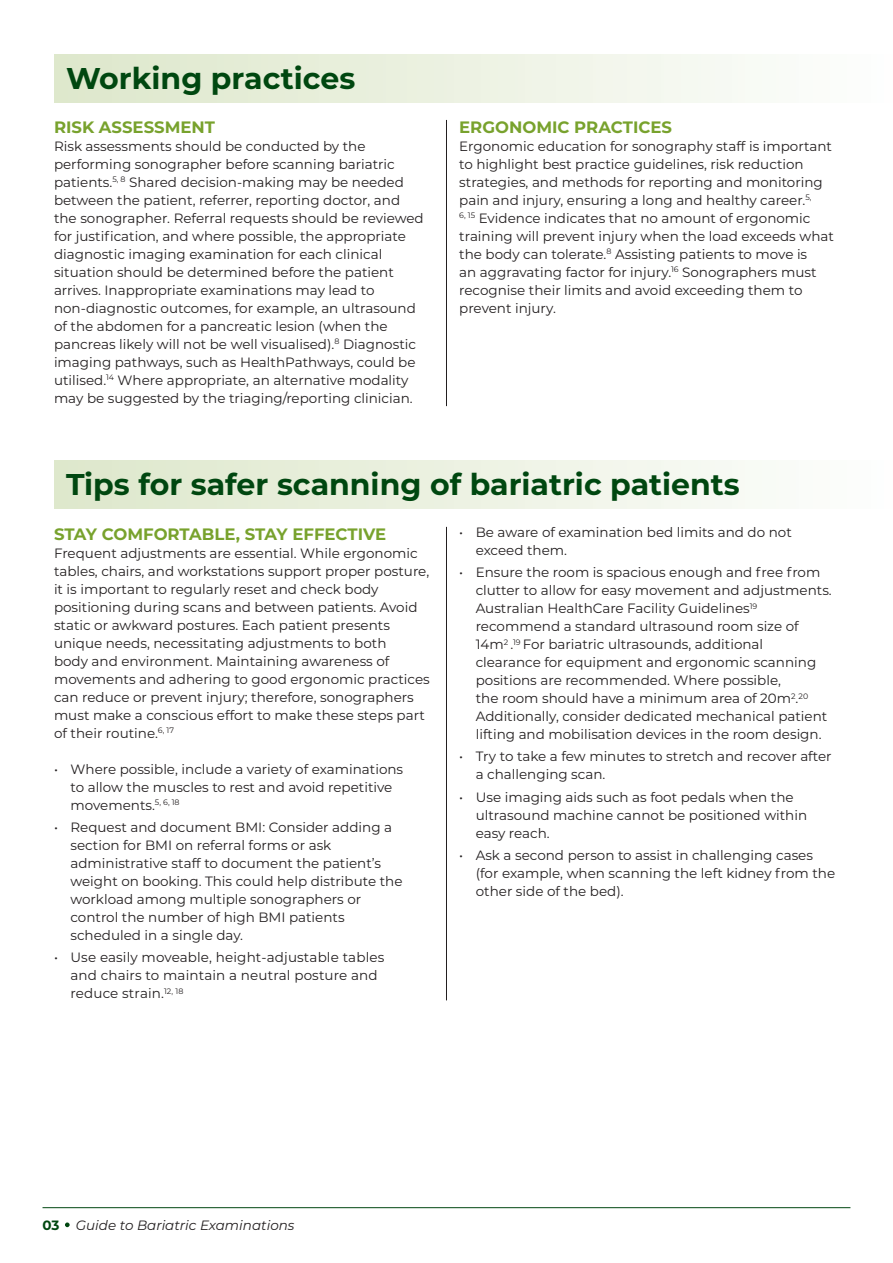
<style>
.page{position:relative;width:893px;height:1263px;background:#fff}
.page>*{position:absolute;margin:0;border:0;box-sizing:border-box;transform-origin:0 0}
.t1{font:700 30px "Montserrat";color:#004710}
.t2{font:700 16.5px "Montserrat";color:#78a22d}
.t3{font:13.5px/18px "Montserrat";color:#231f20}
.t4{font:italic 13.5px "Montserrat";color:#231f20}
.t5{font:700 13.5px "Montserrat";color:#004710}
</style>
<div class="page">
<hr style="left:43px;top:1207px;width:807px;height:1px;background:#004710">
<svg style="left:65px;top:1222px;width:5px;height:5px"></svg>
<div style="left:54px;top:54px;width:839px;height:48px;background:linear-gradient(to right,#dde7cb,#fdfefd)"></div>
<div style="left:54px;top:461px;width:839px;height:48px;background:linear-gradient(to right,#dde7cb,#fdfefd)"></div>
<hr style="left:446px;top:120px;width:1px;height:286px;background:#231f20">
<hr style="left:446px;top:527px;width:1px;height:473px;background:#231f20">
<p class="t1" style="left:66px;top:56px;width:291px">Working practices</p>
<p class="t2" style="left:54px;top:115px;width:163px">RISK ASSESSMENT</p>
<p class="t3" style="left:54px;top:137px;width:371px">Risk assessments should be conducted by the performing sonographer before scanning bariatric patients.<sup>5,</sup> <sup>8</sup> Shared decision-making may be needed between the patient, referrer, reporting doctor, and the sonographer. Referral requests should be reviewed for justification, and where possible, the appropriate diagnostic imaging examination for each clinical situation should be determined before the patient arrives. Inappropriate examinations may lead to non-diagnostic outcomes, for example, an ultrasound of the abdomen for a pancreatic lesion (when the pancreas likely will not be well visualised).<sup>8</sup> Diagnostic imaging pathways, such as HealthPathways, could be utilised.<sup>14</sup> Where appropriate, an alternative modality may be suggested by the triaging/reporting clinician.</p>
<p class="t2" style="left:459px;top:115px;width:214px">ERGONOMIC PRACTICES</p>
<p class="t3" style="left:459px;top:137px;width:376px">Ergonomic education for sonography staff is important to highlight best practice guidelines, risk reduction strategies, and methods for reporting and monitoring pain and injury, ensuring a long and healthy career.<sup>5,<br>6,</sup> <sup>15</sup> Evidence indicates that no amount of ergonomic training will prevent injury when the load exceeds what the body can tolerate.<sup>8</sup> Assisting patients to move is<br>an aggravating factor for injury.<sup>16</sup> Sonographers must recognise their limits and avoid exceeding them to prevent injury.</p>
<p class="t1" style="left:66px;top:463px;width:675px">Tips for safer scanning of bariatric patients</p>
<p class="t2" style="left:54px;top:522px;width:334px">STAY COMFORTABLE, STAY EFFECTIVE</p>
<p class="t3" style="left:54px;top:544px;width:377px">Frequent adjustments are essential. While ergonomic tables, chairs, and workstations support proper posture, it is important to regularly reset and check body positioning during scans and between patients. Avoid static or awkward postures. Each patient presents unique needs, necessitating adjustments to both<br>body and environment. Maintaining awareness of movements and adhering to good ergonomic practices can reduce or prevent injury; therefore, sonographers must make a conscious effort to make these steps part of their routine.<sup>6,</sup> <sup>17</sup></p>
<p class="t3" style="left:70px;top:760px;width:334px;text-indent:-16px">• Where possible, include a variety of examinations to allow the muscles to rest and avoid repetitive movements.<sup>5,</sup> <sup>6,</sup> <sup>18</sup></p>
<p class="t3" style="left:70px;top:818px;width:333px;text-indent:-16px">• Request and document BMI: Consider adding a section for BMI on referral forms or ask administrative staff to document the patient’s weight on booking. This could help distribute the workload among multiple sonographers or control the number of high BMI patients scheduled in a single day.</p>
<p class="t3" style="left:70px;top:948px;width:315px;text-indent:-16px">• Use easily moveable, height-adjustable tables and chairs to maintain a neutral posture and reduce strain.<sup>12,</sup> <sup>18</sup></p>
<p class="t3" style="left:476px;top:523px;width:318px;text-indent:-16px">• Be aware of examination bed limits and do not exceed them.</p>
<p class="t3" style="left:476px;top:563px;width:358px;text-indent:-16px">• Ensure the room is spacious enough and free from clutter to allow for easy movement and adjustments.<br>Australian HealthCare Facility Guidelines<sup>19 </sup>recommend a standard ultrasound room size of 14m<sup>2</sup> .<sup>19</sup> For bariatric ultrasounds, additional<br>clearance for equipment and ergonomic scanning positions are recommended. Where possible,<br>the room should have a minimum area of 20m<sup>2</sup>.<sup>20<br></sup>Additionally, consider dedicated mechanical patient lifting and mobilisation devices in the room design.</p>
<p class="t3" style="left:476px;top:747px;width:357px;text-indent:-16px">• Try to take a few minutes to stretch and recover after a challenging scan.</p>
<p class="t3" style="left:476px;top:787px;width:333px;text-indent:-16px">• Use imaging aids such as foot pedals when the ultrasound machine cannot be positioned within easy reach.</p>
<p class="t3" style="left:476px;top:846px;width:361px;text-indent:-16px">• Ask a second person to assist in challenging cases (for example, when scanning the left kidney from the other side of the bed).</p>
<p class="t5" style="left:43px;top:1215px;width:19px">03</p>
<p class="t4" style="left:76px;top:1216px;width:220px">Guide to Bariatric Examinations</p>
</div>
